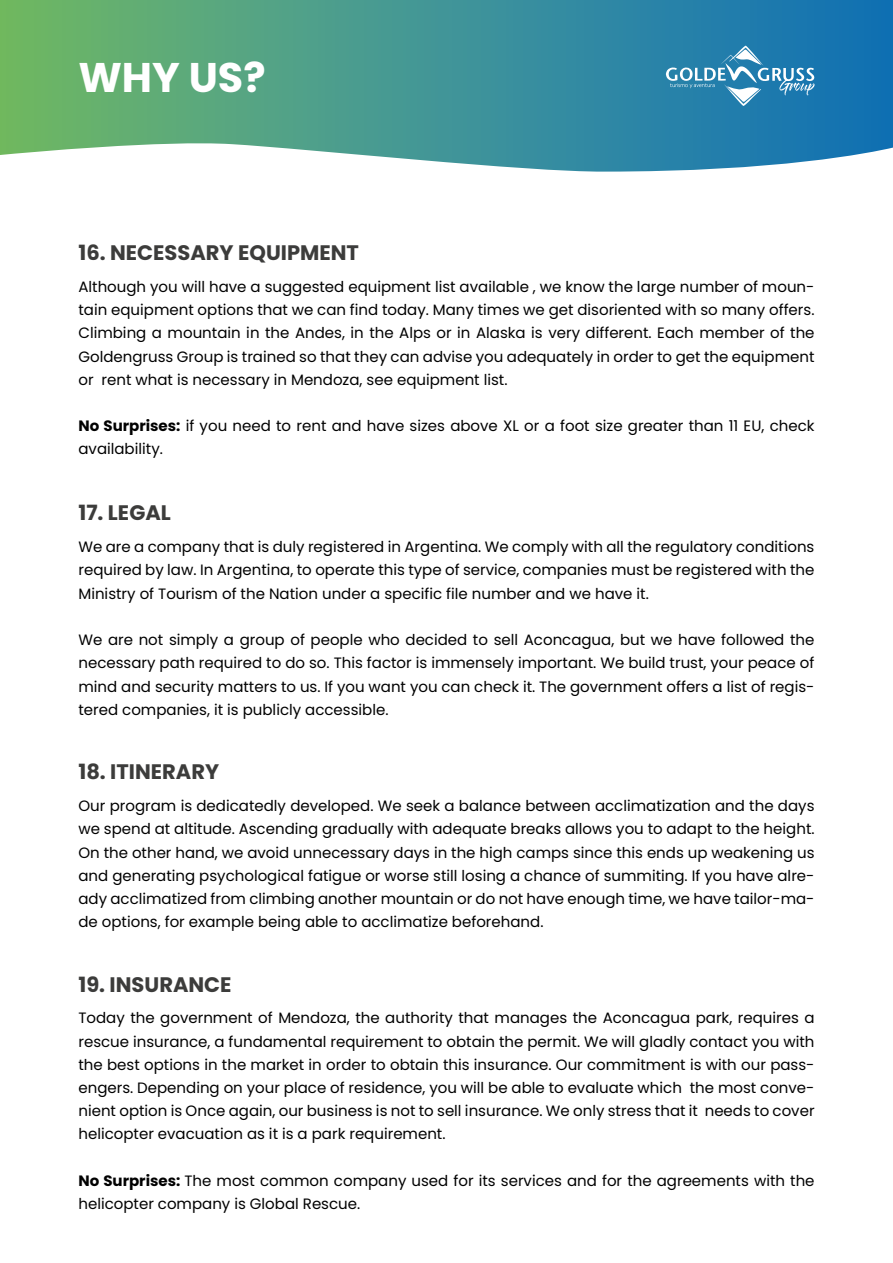
<style>
.page{position:relative;width:893px;height:1263px;background:#fff}
.page>*{position:absolute;margin:0;border:0;box-sizing:border-box;transform-origin:0 0}
.t1{font:700 41.4px "Poppins";color:#fff}
.t2{font:700 21px "Poppins";color:#3c3c3b}
.t3{font:15px/23.2px "Poppins";color:#010101;text-align:justify}
.s1{font-weight:700}
</style>
<div class="page">
<svg style="left:0;top:0;width:893px;height:172px;background:#519e9b"></svg>
<svg style="left:666px;top:46px;width:149px;height:60px;background:#4391b9"></svg>
<h1 class="t1" style="left:78px;top:53px;width:189px">WHY US?</h1>
<h2 class="t2" style="left:78px;top:241px;width:282px">16. NECESSARY EQUIPMENT</h2>
<p class="t3" style="left:78px;top:275px;width:738px">Although you will have a suggested equipment list available , we know the large number of moun&shy;tain equipment options that we can find today. Many times we get disoriented with so many offers.<br>Climbing a mountain in the Andes, in the Alps or in Alaska is very different. Each member of the Goldengruss Group is trained so that they can advise you adequately in order to get the equipment or rent what is necessary in Mendoza, see equipment list.</p>
<p class="t3" style="left:78px;top:414px;width:738px"><span class="s1">No Surprises:</span> if you need to rent and have sizes above XL or a foot size greater than 11 EU, check availability.</p>
<h2 class="t2" style="left:78px;top:501px;width:94px">17. LEGAL</h2>
<p class="t3" style="left:78px;top:535px;width:737px">We are a company that is duly registered in Argentina. We comply with all the regulatory conditions required by law. In Argentina, to operate this type of service, companies must be registered with the Ministry of Tourism of the Nation under a specific file number and we have it.</p>
<p class="t3" style="left:78px;top:628px;width:737px">We are not simply a group of people who decided to sell Aconcagua, but we have followed the necessary path required to do so. This factor is immensely important. We build trust, your peace of mind and security matters to us. If you want you can check it. The government offers a list of regis&shy;tered companies, it is publicly accessible.</p>
<h2 class="t2" style="left:78px;top:760px;width:142px">18. ITINERARY</h2>
<p class="t3" style="left:78px;top:794px;width:738px">Our program is dedicatedly developed. We seek a balance between acclimatization and the days we spend at altitude. Ascending gradually with adequate breaks allows you to adapt to the height.<br>On the other hand, we avoid unnecessary days in the high camps since this ends up weakening us and generating psychological fatigue or worse still losing a chance of summiting. If you have alre&shy;ady acclimatized from climbing another mountain or do not have enough time, we have tailor-ma&shy;de options, for example being able to acclimatize beforehand.</p>
<h2 class="t2" style="left:78px;top:972px;width:155px">19. INSURANCE</h2>
<p class="t3" style="left:78px;top:1006px;width:738px">Today the government of Mendoza, the authority that manages the Aconcagua park, requires a rescue insurance, a fundamental requirement to obtain the permit. We will gladly contact you with the best options in the market in order to obtain this insurance. Our commitment is with our pass&shy;engers. Depending on your place of residence, you will be able to evaluate which the most conve&shy;nient option is Once again, our business is not to sell insurance. We only stress that it needs to cover helicopter evacuation as it is a park requirement.</p>
<p class="t3" style="left:78px;top:1169px;width:738px"><span class="s1">No Surprises:</span> The most common company used for its services and for the agreements with the helicopter company is Global Rescue.</p>
</div>
